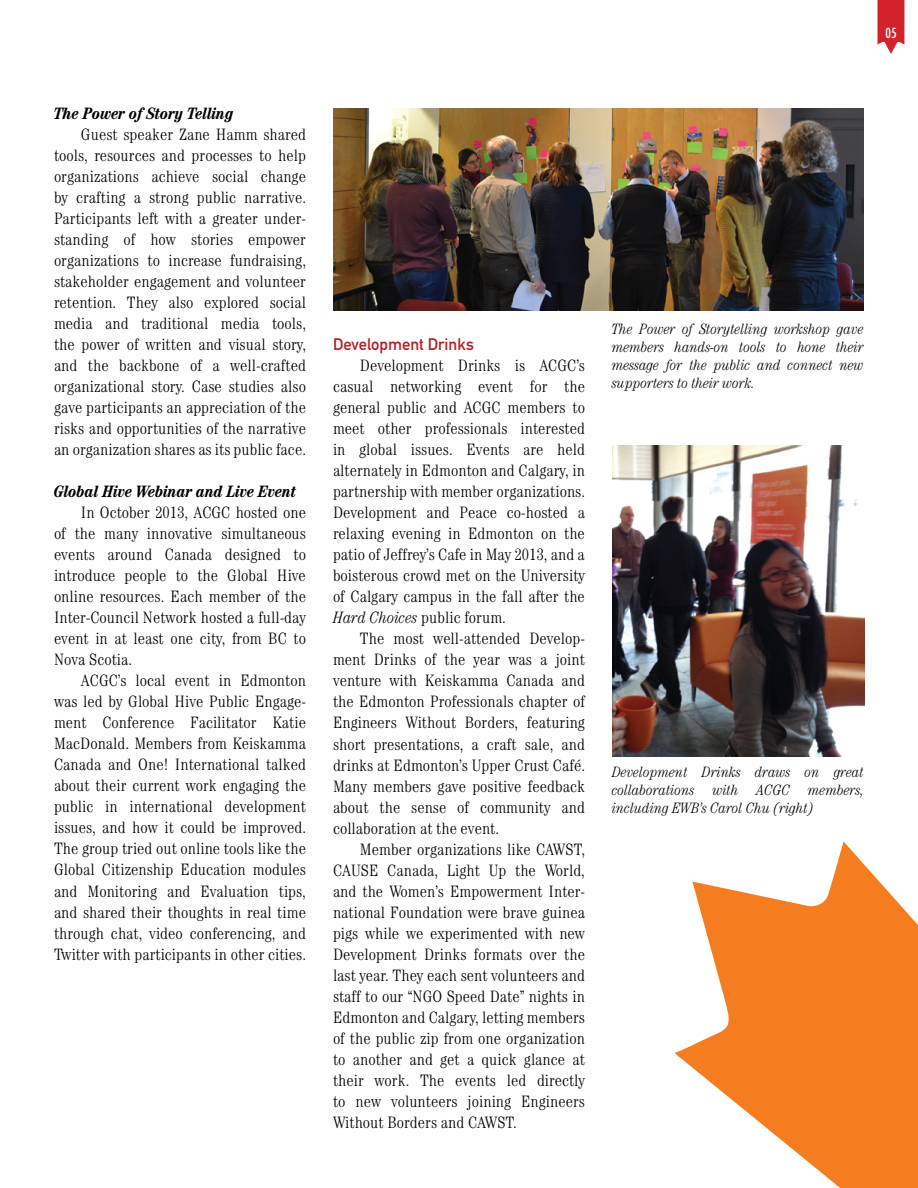
<style>
.page{position:relative;width:918px;height:1188px;background:#fff}
.page>*{position:absolute;margin:0;border:0;box-sizing:border-box;transform-origin:0 0}
.t1{font:300 condensed 16.5px/21px "Century Std";color:#000;text-align:justify}
.t2{font:italic 700 condensed 16.5px "Century Std";color:#000}
.t3{font:16.5px "DIN Mittelschrift";color:#b42025}
.t4{font:italic 300 condensed 15px/18px "Century Std";color:#000;text-align:justify}
.t5{font:condensed 13.5px "Futura Std";color:#fff}
.s1{font-style:italic}
</style>
<div class="page">
<img style="left:612px;top:446px;width:252px;height:310px">
<svg style="left:878px;top:0;width:26px;height:54px"></svg>
<img style="left:333px;top:108px;width:531px;height:203px">
<svg style="left:675px;top:841px;width:243px;height:347px;fill:#f57d20"></svg>
<p class="t5" style="left:886px;top:25px;width:13px">05</p>
<p class="t2" style="left:54px;top:104px;width:181px">The Power of Story Telling</p>
<p class="t1" style="left:54px;top:124px;width:254px;text-indent:27px">Guest speaker Zane Hamm shared tools, resources and processes to help organizations achieve social change by crafting a strong public narrative.<br>Participants left with a greater under&shy;standing of how stories empower organizations to increase fundraising, stakeholder engagement and volunteer retention. They also explored social media and traditional media tools, the power of written and visual story, and the backbone of a well-crafted organizational story. Case studies also gave participants an appreciation of the risks and opportunities of the narrative an organization shares as its public face.</p>
<p class="t2" style="left:54px;top:482px;width:244px">Global Hive Webinar and Live Event</p>
<p class="t1" style="left:54px;top:502px;width:254px;text-indent:27px">In October 2013, ACGC hosted one of the many innovative simultaneous events around Canada designed to introduce people to the Global Hive online resources. Each member of the Inter-Council Network hosted a full-day event in at least one city, from BC to Nova Scotia.</p>
<p class="t1" style="left:54px;top:670px;width:254px;text-indent:27px">ACGC’s local event in Edmonton was led by Global Hive Public Engage&shy;ment Conference Facilitator Katie MacDonald. Members from Keiskamma Canada and One! International talked about their current work engaging the public in international development issues, and how it could be improved.<br>The group tried out online tools like the Global Citizenship Education modules and Monitoring and Evaluation tips, and shared their thoughts in real time through chat, video conferencing, and Twitter with participants in other cities.</p>
<p class="t3" style="left:333px;top:335px;width:142px">Development Drinks</p>
<p class="t1" style="left:333px;top:355px;width:254px;text-indent:27px">Development Drinks is ACGC’s casual networking event for the general public and ACGC members to meet other professionals interested in global issues. Events are held alternately in Edmonton and Calgary, in partnership with member organizations.<br>Development and Peace co-hosted a relaxing evening in Edmonton on the patio of Jeffrey’s Cafe in May 2013, and a boisterous crowd met on the University of Calgary campus in the fall after the <span class="s1">Hard Choices</span> public forum.</p>
<p class="t1" style="left:333px;top:628px;width:254px;text-indent:27px">The most well-attended Develop&shy;ment Drinks of the year was a joint venture with Keiskamma Canada and the Edmonton Professionals chapter of Engineers Without Borders, featuring short presentations, a craft sale, and drinks at Edmonton’s Upper Crust Café.<br>Many members gave positive feedback about the sense of community and collaboration at the event.</p>
<p class="t1" style="left:333px;top:838px;width:254px;text-indent:27px">Member organizations like CAWST, CAUSE Canada, Light Up the World, and the Women’s Empowerment Inter&shy;national Foundation were brave guinea pigs while we experimented with new Development Drinks formats over the last year. They each sent volunteers and staff to our “NGO Speed Date” nights in Edmonton and Calgary, letting members of the public zip from one organization to another and get a quick glance at their work. The events led directly to new volunteers joining Engineers Without Borders and CAWST.</p>
<p class="t4" style="left:612px;top:320px;width:253px">The Power of Storytelling workshop gave members hands-on tools to hone their message for the public and connect new supporters to their work.</p>
<p class="t4" style="left:612px;top:763px;width:254px">Development Drinks draws on great collaborations with ACGC members, including EWB’s Carol Chu (right)</p>
</div>
